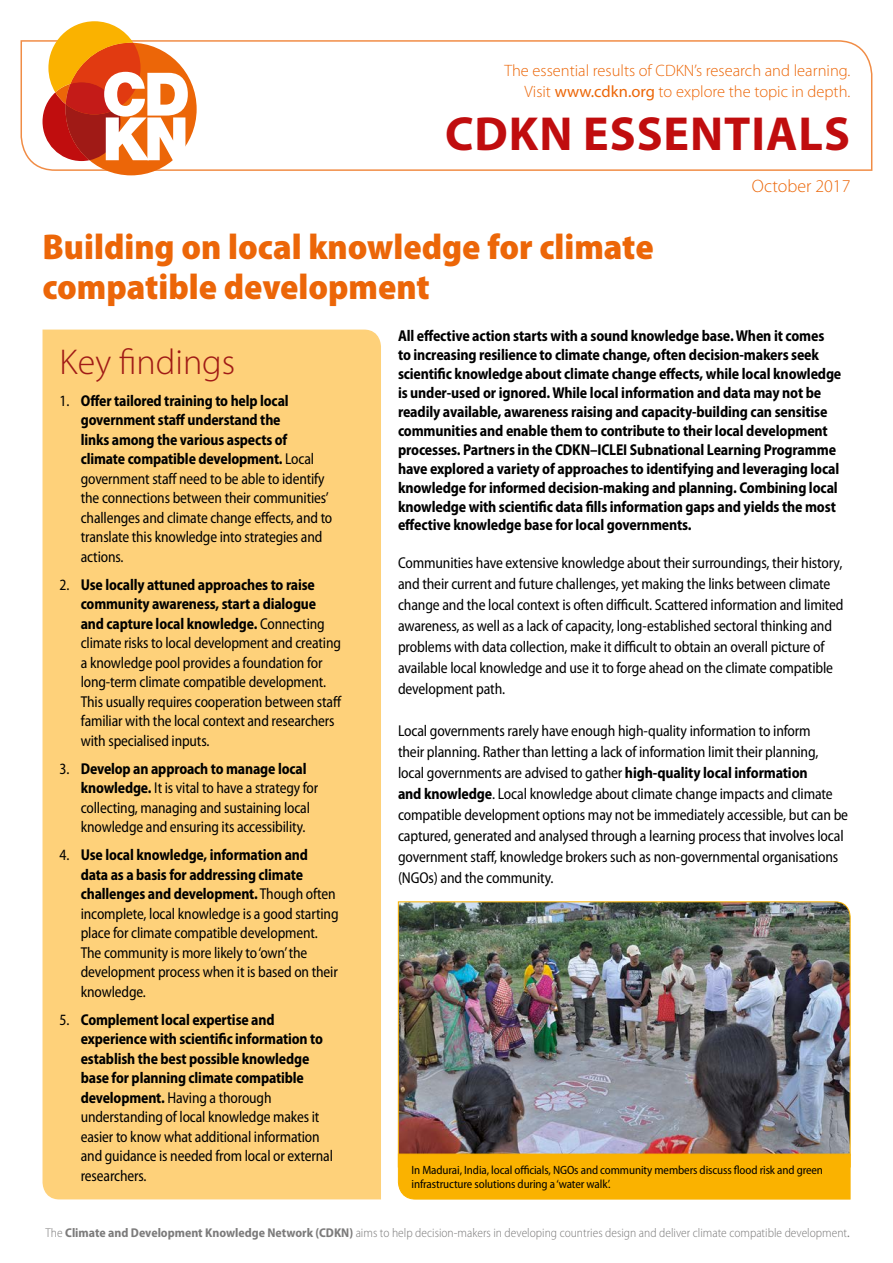
<style>
.page{position:relative;width:893px;height:1263px;background:#fff}
.page>*{position:absolute;margin:0;border:0;box-sizing:border-box;transform-origin:0 0}
.Box_text{font:700 48px "Myriad Pro";letter-spacing:.02em;color:#c00d0e}
.t1{font:900 semi-condensed 36px/40.5px "Myriad Pro";color:#ec6608}
.Key_findings_heading{font:300 36px "Myriad Pro";color:#a01a16}
.Table_title{font:300 18px "Myriad Pro";color:#ec6608}
.Table_title-2{font:300 16.5px/21px "Myriad Pro";color:#ec6608;text-align:right}
.Body_text{font:semi-condensed 15.75px/19.5px "Myriad Pro";letter-spacing:-.01em;color:#000;scale:.94 1}
.Body_text-2{font:semi-condensed 15.75px/21px "Myriad Pro";letter-spacing:-.01em;color:#000;scale:.95 1}
.t2{font:700 semi-condensed 15.75px/18.9px "Myriad Pro";letter-spacing:-.01em;color:#000;scale:.95 1}
.t3{font:700 semi-condensed 15.75px/19.5px "Myriad Pro";letter-spacing:-.01em;color:#000;scale:.94 1}
.Body_text-3{font:300 semi-condensed 12.75px "Myriad Pro";color:#7c7b7b}
.t4{font:semi-condensed 12px/14.4px "Myriad Pro";letter-spacing:-.01em;color:#000}
.s1{font-weight:400}
.s2{font-weight:700}
</style>
<div class="page">
<svg style="left:20px;top:40px;width:853px;height:132px"></svg>
<div style="left:66px;top:43px;width:131px;height:132px;background:#ec6608;border-radius:50%"></div>
<svg style="left:43px;top:21px;width:145px;height:140px"></svg>
<div style="left:43px;top:330px;width:338px;height:869px;background:#fed17a"></div>
<img style="left:398px;top:901px;width:453px;height:252px">
<div style="left:398px;top:1153px;width:453px;height:47px;background:#fab200"></div>
<p class="Table_title-2" style="left:504px;top:60px;width:347px">The essential results of CDKN’s research and learning.<br>Visit <span class="s1">www.cdkn.org</span> to explore the topic in depth.</p>
<p class="Box_text" style="left:445px;top:102px;width:406px">CDKN ESSENTIALS</p>
<p class="Table_title" style="left:752px;top:175px;width:100px">October 2017</p>
<p class="t1" style="left:43px;top:227px;width:613px">Building on local knowledge for climate compatible development</p>
<p class="t2" style="left:398px;top:327px;width:468px">All effective action starts with a sound knowledge base. When it comes<br>to increasing resilience to climate change, often decision-makers seek scientific knowledge about climate change effects, while local knowledge is under-used or ignored. While local information and data may not be readily available, awareness raising and capacity-building can sensitise communities and enable them to contribute to their local development processes. Partners in the CDKN–ICLEI Subnational Learning Programme have explored a variety of approaches to identifying and leveraging local knowledge for informed decision-making and planning. Combining local knowledge with scientific data fills information gaps and yields the most effective knowledge base for local governments.</p>
<p class="Body_text-2" style="left:398px;top:552px;width:471px">Communities have extensive knowledge about their surroundings, their history, and their current and future challenges, yet making the links between climate change and the local context is often difficult. Scattered information and limited awareness, as well as a lack of capacity, long-established sectoral thinking and problems with data collection, make it difficult to obtain an overall picture of available local knowledge and use it to forge ahead on the climate compatible development path.</p>
<p class="Body_text-2" style="left:398px;top:720px;width:475px">Local governments rarely have enough high-quality information to inform<br>their planning. Rather than letting a lack of information limit their planning, local governments are advised to gather <span class="s2">high-quality local information<br>and knowledge</span>. Local knowledge about climate change impacts and climate compatible development options may not be immediately accessible, but can be captured, generated and analysed through a learning process that involves local government staff, knowledge brokers such as non-governmental organisations (NGOs) and the community.</p>
<p class="Key_findings_heading" style="left:60px;top:340px;width:177px">Key findings</p>
<p class="Body_text" style="left:81px;top:391px;width:269px;text-indent:-21px">1. <span class="s2">Offer tailored training to help local government staff understand the<br>links among the various aspects of climate compatible development.</span> Local government staff need to be able to identify the connections between their communities’ challenges and climate change effects, and to translate this knowledge into strategies and actions.</p>
<p class="Body_text" style="left:81px;top:575px;width:279px;text-indent:-21px">2. <span class="s2">Use locally attuned approaches to raise community awareness, start a dialogue and capture local knowledge.</span> Connecting climate risks to local development and creating a knowledge pool provides a foundation for long-term climate compatible development.<br>This usually requires cooperation between staff familiar with the local context and researchers with specialised inputs.</p>
<p class="Body_text" style="left:81px;top:759px;width:254px;text-indent:-21px">3. <span class="s2">Develop an approach to manage local knowledge.</span> It is vital to have a strategy for collecting, managing and sustaining local knowledge and ensuring its accessibility.</p>
<p class="Body_text" style="left:81px;top:846px;width:276px;text-indent:-21px">4. <span class="s2">Use local knowledge, information and data as a basis for addressing climate challenges and development.</span> Though often incomplete, local knowledge is a good starting place for climate compatible development.<br>The community is more likely to ‘own’ the development process when it is based on their knowledge.</p>
<p class="t3" style="left:81px;top:1010px;width:270px;text-indent:-21px"><span class="s1">5.</span> Complement local expertise and experience with scientific information to establish the best possible knowledge base for planning climate compatible development. <span class="s1">Having a thorough understanding of local knowledge makes it easier to know what additional information and guidance is needed from local or external researchers.</span></p>
<p class="t4" style="left:411px;top:1163px;width:413px">In Madurai, India, local officials, NGOs and community members discuss flood risk and green infrastructure solutions during a ‘water walk’.</p>
<p class="Body_text-3" style="left:46px;top:1226px;width:806px">The <span class="s2">Climate and Development Knowledge Network (CDKN)</span> aims to help decision-makers in developing countries design and deliver climate compatible development<span class="s1">.</span></p>
</div>
